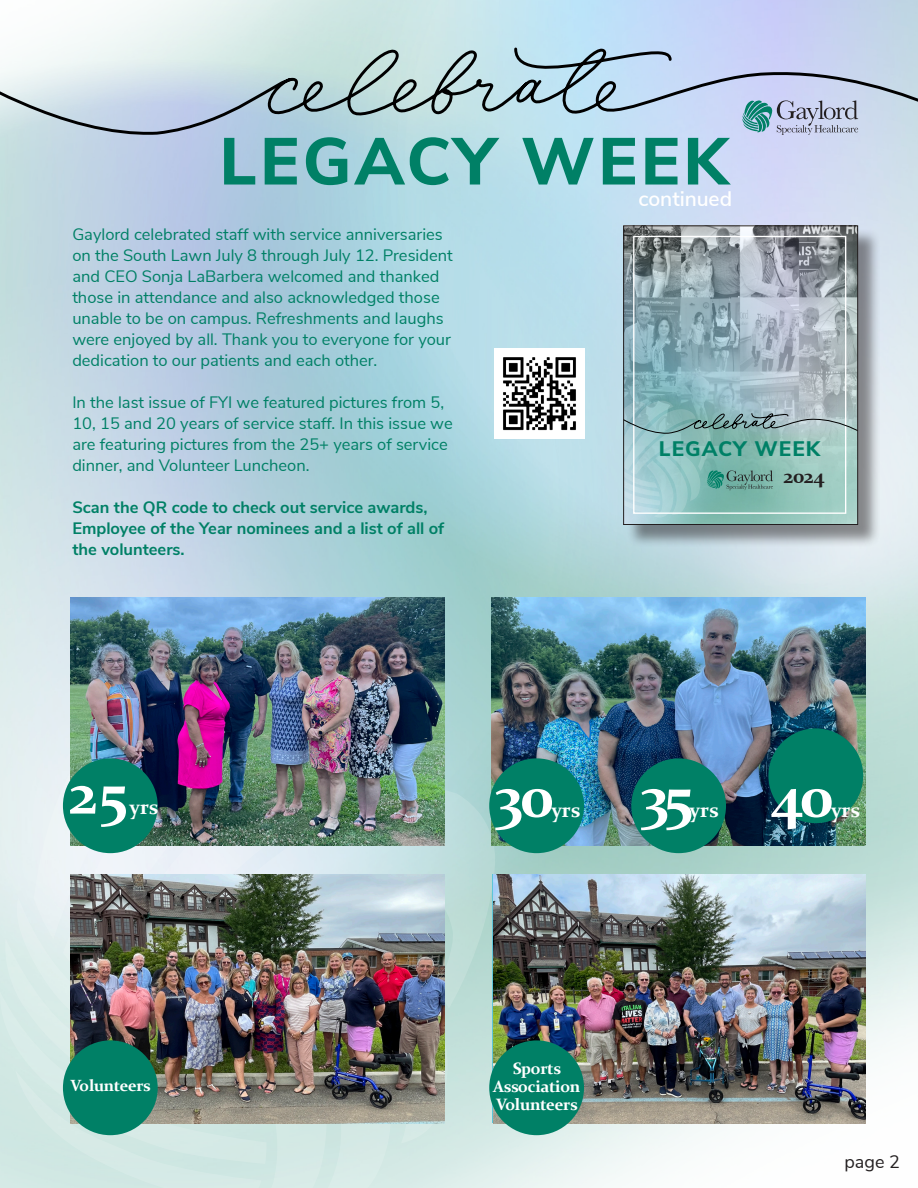
<style>
.page{position:relative;width:918px;height:1188px;background:#fff}
.page>*{position:absolute;margin:0;border:0;box-sizing:border-box;transform-origin:0 0}
.t1{font:800 66.15px "Nunito Sans";letter-spacing:.05em;color:#008066}
.t2{font:700 60px "Constantia";color:#fff}
.t3{font:700 59.7px "Constantia";color:#fff}
.t4{font:800 21px "Nunito Sans";letter-spacing:.05em;color:#008066}
.t5{font:600 21px "Nunito Sans";letter-spacing:-.005em;color:#fff}
.t6{font:700 20.7px "Constantia";color:#fff}
.t7{font:700 20.7px "Constantia";color:#231f20}
.t8{font:700 20.55px "Constantia";color:#fff}
.t9{font:18px "Nunito Sans";color:#231f20}
.t10{font:16.5px/21px "Nunito Sans";color:#008066}
.t11{font:700 16.5px/21px "Nunito Sans";color:#008066}
.t12{font:700 16.5px "Constantia";letter-spacing:-.02em;color:#fff}
.t13{font:700 16.2px "Constantia";letter-spacing:-.02em;color:#fff}
</style>
<div class="page">
<img style="left:0;top:0;width:918px;height:1188px">
<svg style="left:449px;top:787px;width:48px;height:238px;background:#b6d8d3"></svg>
<svg style="left:15px;top:694px;width:434px;height:494px;background:#d9eaea"></svg>
<div style="left:0;top:992px;width:267px;height:172px;background:#d0e7e3"></div>
<svg style="left:4px;top:938px;width:261px;height:186px;background:#d1e6e1"></svg>
<svg style="left:15px;top:898px;width:56px;height:187px;background:#dcecea"></svg>
<svg style="left:0;top:33px;width:918px;height:133px;background:#bed2e1"></svg>
<div style="left:626px;top:228px;width:255px;height:320px;background:#231f20;opacity:.5"></div>
<img style="left:625px;top:227px;width:231px;height:296px">
<svg style="left:625px;top:401px;width:231px;height:117px;background:#93bfbb"></svg>
<div style="left:623px;top:225px;width:235px;height:300px;border:1px solid #231f20"></div>
<img style="left:494px;top:349px;width:90px;height:90px">
<svg style="left:742px;top:100px;width:116px;height:35px;background:#9eb3c7"></svg>
<img style="left:71px;top:597px;width:374px;height:249px">
<img style="left:492px;top:597px;width:374px;height:249px">
<img style="left:71px;top:875px;width:374px;height:248px">
<img style="left:494px;top:875px;width:372px;height:248px">
<div style="left:63px;top:758px;width:95px;height:95px;background:#008066;border-radius:50%"></div>
<div style="left:63px;top:1040px;width:95px;height:95px;background:#008066;border-radius:50%"></div>
<div style="left:489px;top:1040px;width:95px;height:95px;background:#008066;border-radius:50%"></div>
<div style="left:489px;top:758px;width:95px;height:95px;background:#008066;border-radius:50%"></div>
<div style="left:631px;top:758px;width:95px;height:95px;background:#008066;border-radius:50%"></div>
<div style="left:768px;top:728px;width:95px;height:95px;background:#008066;border-radius:50%"></div>
<p class="t1" style="left:219px;top:113px;width:510px">LEGACY WEEK</p>
<p class="t10" style="left:72px;top:223px;width:382px">Gaylord celebrated staff with service anniversaries on the South Lawn July 8 through July 12. President and CEO Sonja LaBarbera welcomed and thanked those in attendance and also acknowledged those unable to be on campus. Refreshments and laughs were enjoyed by all. Thank you to everyone for your dedication to our patients and each other.</p>
<p class="t10" style="left:72px;top:391px;width:382px">In the last issue of FYI we featured pictures from 5, 10, 15 and 20 years of service staff. In this issue we are featuring pictures from the 25+ years of service dinner, and Volunteer Luncheon.</p>
<p class="t11" style="left:72px;top:496px;width:373px">Scan the QR code to check out service awards,<br>Employee of the Year nominees and a list of all of the volunteers.</p>
<p class="t5" style="left:639px;top:183px;width:95px">continued</p>
<p class="t4" style="left:659px;top:434px;width:163px">LEGACY WEEK</p>
<p class="t7" style="left:784px;top:462px;width:42px">2024</p>
<p class="t3" style="left:69px;top:752px;width:60px">25</p>
<p class="t8" style="left:130px;top:792px;width:30px">yrs</p>
<p class="t2" style="left:495px;top:755px;width:60px">30</p>
<p class="t6" style="left:551px;top:795px;width:31px">yrs</p>
<p class="t2" style="left:641px;top:755px;width:53px">35</p>
<p class="t6" style="left:690px;top:795px;width:31px">yrs</p>
<p class="t2" style="left:771px;top:755px;width:64px">40</p>
<p class="t6" style="left:831px;top:795px;width:31px">yrs</p>
<p class="t13" style="left:70px;top:1075px;width:82px">Volunteers</p>
<p class="t12" style="left:513px;top:1057px;width:50px">Sports</p>
<p class="t12" style="left:493px;top:1075px;width:89px">Association</p>
<p class="t12" style="left:496px;top:1093px;width:83px">Volunteers</p>
<p class="t9" style="left:845px;top:1149px;width:57px">page 2</p>
</div>
